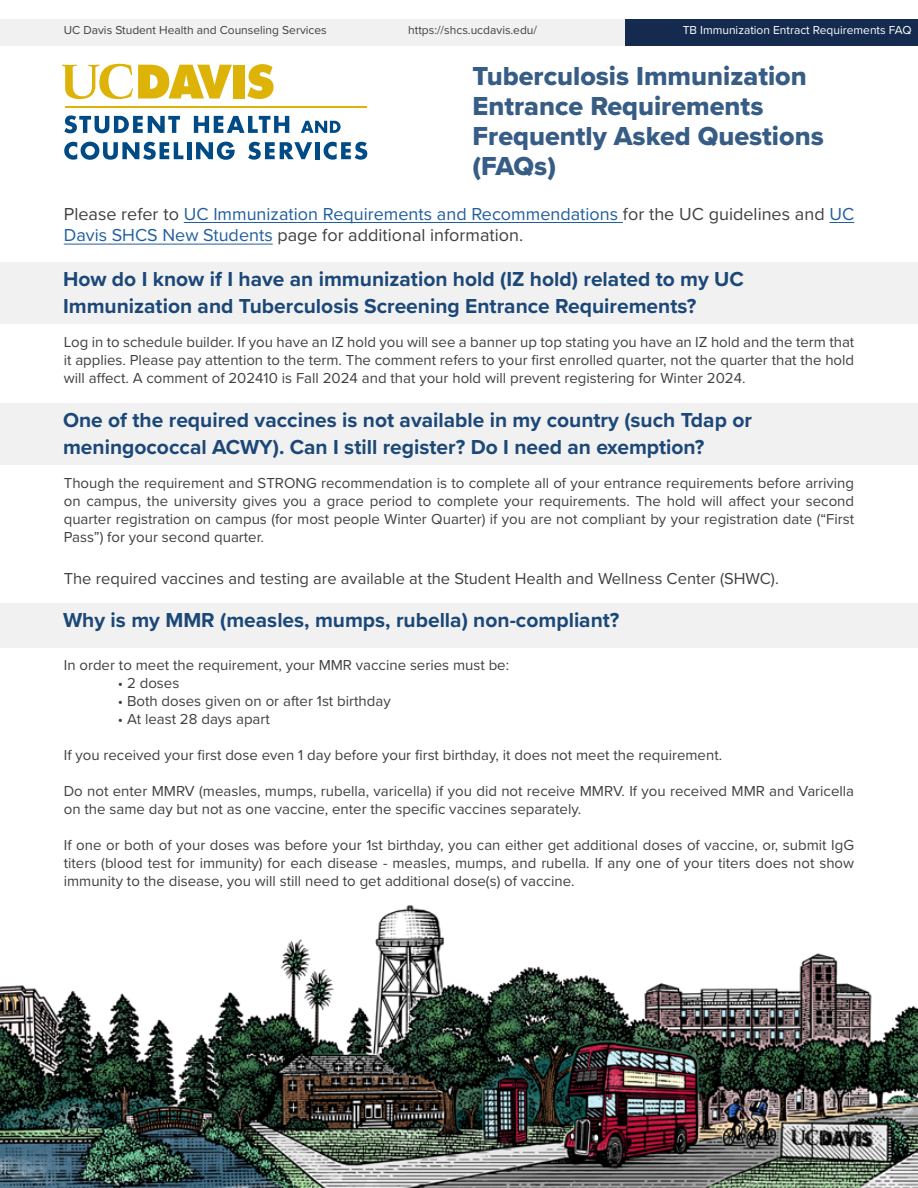
<style>
.page{position:relative;width:918px;height:1188px;background:#fff}
.page>*{position:absolute;margin:0;border:0;box-sizing:border-box;transform-origin:0 0}
.t1{font:27px/30px "Proxima Nova Extrabld";color:#375d86}
.t2{font:700 21px/27px "Proxima Nova";color:#1c4878}
.t3{font:18px/21.6px "Proxima Nova";color:#215e9e}
.t4{font:16.5px "Proxima Nova";color:#414042}
.t5{font:15px/18px "Proxima Nova";color:#414042;text-align:justify}
.t6{font:12px "Proxima Nova";color:#414042}
.t7{font:12px "Proxima Nova";color:#fff}
.s1{color:#414042}
</style>
<div class="page">
<div style="left:0;top:19px;width:918px;height:27px;background:#f1f1f2"></div>
<div style="left:625px;top:19px;width:293px;height:27px;background:#142a4f"></div>
<div style="left:0;top:262px;width:918px;height:62px;background:#f1f1f2"></div>
<div style="left:0;top:403px;width:918px;height:62px;background:#f1f1f2"></div>
<hr style="left:184px;top:222px;width:439px;height:1px;background:#215e9e">
<svg style="left:829px;top:222px;width:25px;height:1px"></svg>
<hr style="left:64px;top:244px;width:209px;height:1px;background:#215e9e">
<svg style="left:247px;top:64px;width:27px;height:35px"></svg>
<div style="left:233px;top:65px;width:12px;height:34px;background:#deb308"></div>
<svg style="left:63px;top:64px;width:169px;height:35px"></svg>
<hr style="left:65px;top:106px;width:302px;height:1px;background:#deb308">
<svg style="left:64px;top:115px;width:116px;height:18px"></svg>
<svg style="left:194px;top:116px;width:95px;height:17px"></svg>
<svg style="left:301px;top:121px;width:40px;height:12px"></svg>
<svg style="left:64px;top:142px;width:119px;height:18px"></svg>
<hr style="left:187px;top:142px;width:4px;height:17px;background:#004b85">
<svg style="left:196px;top:142px;width:39px;height:18px"></svg>
<svg style="left:248px;top:142px;width:64px;height:18px"></svg>
<hr style="left:315px;top:142px;width:4px;height:17px;background:#004b85">
<svg style="left:324px;top:142px;width:43px;height:18px"></svg>
<div style="left:0;top:604px;width:918px;height:44px;background:#f1f1f2"></div>
<img style="left:0;top:905px;width:918px;height:283px">
<p class="t6" style="left:64px;top:21px;width:265px">UC Davis Student Health and Counseling Services</p>
<p class="t6" style="left:408px;top:21px;width:130px">https://shcs.ucdavis.edu/</p>
<p class="t7" style="left:683px;top:21px;width:230px">TB Immunization Entract Requirements FAQ</p>
<h1 class="t1" style="left:472px;top:61px;width:353px">Tuberculosis Immunization<br>Entrance Requirements<br>Frequently Asked Questions (FAQs)</h1>
<p class="t3" style="left:64px;top:202px;width:792px"><span class="s1">Please refer to</span> UC Immunization Requirements and Recommendations <span class="s1">for the UC guidelines and</span> UC<br>Davis SHCS New Students <span class="s1">page for additional information.</span></p>
<h2 class="t2" style="left:63px;top:265px;width:682px">How do I know if I have an immunization hold (IZ hold) related to my UC<br>Immunization and Tuberculosis Screening Entrance Requirements?</h2>
<p class="t5" style="left:64px;top:332px;width:792px">Log in to schedule builder. If you have an IZ hold you will see a banner up top stating you have an IZ hold and the term that it applies. Please pay attention to the term. The comment refers to your first enrolled quarter, not the quarter that the hold will affect. A comment of 202410 is Fall 2024 and that your hold will prevent registering for Winter 2024.</p>
<h2 class="t2" style="left:63px;top:406px;width:690px">One of the required vaccines is not available in my country (such Tdap or meningococcal ACWY). Can I still register? Do I need an exemption?</h2>
<p class="t5" style="left:64px;top:473px;width:792px">Though the requirement and STRONG recommendation is to complete all of your entrance requirements before arriving on campus, the university gives you a grace period to complete your requirements. The hold will affect your second quarter registration on campus (for most people Winter Quarter) if you are not compliant by your registration date (“First Pass”) for your second quarter.</p>
<p class="t4" style="left:64px;top:566px;width:717px">The required vaccines and testing are available at the Student Health and Wellness Center (SHWC).</p>
<h2 class="t2" style="left:63px;top:606px;width:558px">Why is my MMR (measles, mumps, rubella) non-compliant?</h2>
<p class="t5" style="left:64px;top:656px;width:447px">In order to meet the requirement, your MMR vaccine series must be:</p>
<p class="t5" style="left:118px;top:674px;width:63px">• 2 doses</p>
<p class="t5" style="left:118px;top:692px;width:275px">• Both doses given on or after 1st birthday</p>
<p class="t5" style="left:118px;top:710px;width:154px">• At least 28 days apart</p>
<p class="t5" style="left:64px;top:746px;width:660px">If you received your first dose even 1 day before your first birthday, it does not meet the requirement.</p>
<p class="t5" style="left:64px;top:782px;width:792px">Do not enter MMRV (measles, mumps, rubella, varicella) if you did not receive MMRV. If you received MMR and Varicella on the same day but not as one vaccine, enter the specific vaccines separately.</p>
<p class="t5" style="left:64px;top:836px;width:792px">If one or both of your doses was before your 1st birthday, you can either get additional doses of vaccine, or, submit IgG titers (blood test for immunity) for each disease - measles, mumps, and rubella. If any one of your titers does not show immunity to the disease, you will still need to get additional dose(s) of vaccine.</p>
</div>
